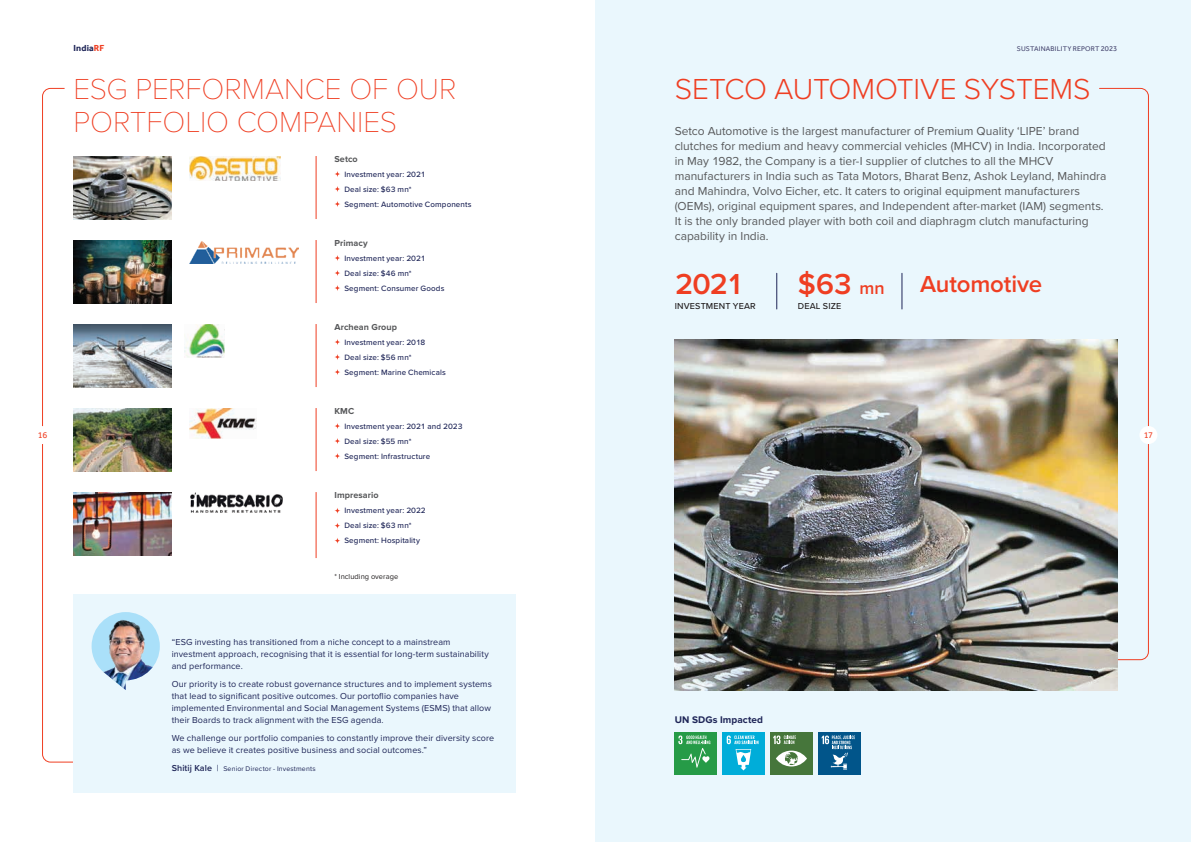
<style>
.page{position:relative;width:1191px;height:842px;background:#fff}
.page>*{position:absolute;margin:0;border:0;box-sizing:border-box;transform-origin:0 0}
.Headline__Level_1{font:100 30px/33px "Proxima Nova T";letter-spacing:-.005em;color:#ef3e22}
.Headline__Level_1-2{font:300 30px "Proxima Nova";letter-spacing:-.005em;color:#ef3e22}
.Call_Out_01{font:600 30px "Proxima Nova";letter-spacing:-.035em;color:#ef3e22}
.Call_Out_01-2{font:600 24px "Proxima Nova";letter-spacing:-.005em;color:#ef3e22}
.Body_Copy{font:12px/15px "Proxima Nova";color:#57585a}
.Body_Head_01{font:700 10px "Proxima Nova";letter-spacing:.005em;color:#1e2557}
.Body_Copy-2{font:9px/12px "Proxima Nova";letter-spacing:.01em;color:#1e2557}
.Headline__Level_2{font:700 9px "Proxima Nova";letter-spacing:.01em;color:#57585a}
.Call_Out_Copy{font:500 9px "Proxima Nova";letter-spacing:.02em;color:#231f20}
.t1{font:700 9px "Effra";letter-spacing:.015em;color:#1e2557}
.t2{font:9px "Effra";color:#ef3e22}
.Body_Copy-3{font:500 8px "Proxima Nova";letter-spacing:.015em;color:#1e2557}
.Footnote__Picture_Caption__Description{font:7.5px "Proxima Nova";letter-spacing:.01em;color:#231f20}
.Body_Copy-4{font:7px "Proxima Nova";letter-spacing:.02em;color:#1e2557}
.t3{font:7px "Effra";letter-spacing:.02em;color:#42426c}
.s1{color:#ef3e22}
.s2{font-size:7.5px}
.s3{font-weight:600;font-size:9px}
.s4{font-size:9px}
.s5{font-size:18px}
</style>
<div class="page">
<div style="left:595px;top:0;width:596px;height:842px;background:#eaf7fd"></div>
<svg style="left:1099px;top:88px;width:50px;height:572px"></svg>
<img style="left:190px;top:241px;width:108px;height:23px">
<img style="left:675px;top:339px;width:442px;height:351px">
<div style="left:674px;top:732px;width:42px;height:42px;background:#269b47"></div>
<svg style="left:678px;top:735px;width:32px;height:33px"></svg>
<div style="left:818px;top:732px;width:42px;height:42px;background:#01558a"></div>
<svg style="left:821px;top:735px;width:34px;height:35px"></svg>
<div style="left:770px;top:732px;width:42px;height:42px;background:#46763b"></div>
<svg style="left:776px;top:751px;width:31px;height:15px"></svg>
<svg style="left:773px;top:735px;width:23px;height:9px"></svg>
<hr style="left:776px;top:273px;width:1px;height:36px;background:#1e2557">
<hr style="left:901px;top:273px;width:1px;height:36px;background:#1e2557">
<img style="left:190px;top:156px;width:90px;height:24px">
<img style="left:184px;top:324px;width:40px;height:33px">
<img style="left:190px;top:408px;width:67px;height:30px">
<img style="left:190px;top:492px;width:93px;height:20px">
<img style="left:74px;top:156px;width:98px;height:63px">
<img style="left:74px;top:240px;width:98px;height:63px">
<hr style="left:316px;top:156px;width:1px;height:63px;background:#ef3e22">
<hr style="left:316px;top:240px;width:1px;height:63px;background:#ef3e22">
<hr style="left:316px;top:324px;width:1px;height:63px;background:#ef3e22">
<hr style="left:316px;top:408px;width:1px;height:63px;background:#ef3e22">
<hr style="left:316px;top:492px;width:1px;height:66px;background:#ef3e22">
<svg style="left:335px;top:171px;width:5px;height:6px"></svg>
<svg style="left:334px;top:186px;width:6px;height:6px"></svg>
<svg style="left:334px;top:201px;width:6px;height:6px"></svg>
<svg style="left:334px;top:255px;width:6px;height:6px"></svg>
<svg style="left:334px;top:270px;width:6px;height:6px"></svg>
<svg style="left:334px;top:285px;width:6px;height:6px"></svg>
<svg style="left:334px;top:339px;width:6px;height:6px"></svg>
<svg style="left:334px;top:354px;width:6px;height:6px"></svg>
<svg style="left:334px;top:369px;width:6px;height:6px"></svg>
<svg style="left:334px;top:423px;width:6px;height:6px"></svg>
<svg style="left:334px;top:438px;width:6px;height:6px"></svg>
<svg style="left:334px;top:453px;width:6px;height:6px"></svg>
<svg style="left:334px;top:508px;width:6px;height:6px"></svg>
<svg style="left:334px;top:523px;width:6px;height:6px"></svg>
<svg style="left:334px;top:538px;width:6px;height:6px"></svg>
<svg style="left:42px;top:88px;width:32px;height:675px"></svg>
<div style="left:74px;top:594px;width:442px;height:198px;background:#eaf7fd"></div>
<img style="left:92px;top:612px;width:68px;height:78px">
<div style="left:722px;top:732px;width:42px;height:42px;background:#00add9"></div>
<svg style="left:726px;top:735px;width:32px;height:35px"></svg>
<img style="left:74px;top:324px;width:98px;height:63px">
<img style="left:74px;top:408px;width:98px;height:63px">
<img style="left:74px;top:492px;width:98px;height:63px">
<div style="left:34px;top:426px;width:18px;height:18px;background:#fff;border-radius:50%"></div>
<div style="left:1139px;top:426px;width:18px;height:18px;background:#fff;border-radius:50%"></div>
<p class="t2" style="left:38px;top:430px;width:11px">16</p>
<p class="t1" style="left:74px;top:43px;width:32px">India<span class="s1">RF</span></p>
<p class="t3" style="left:1016px;top:44px;width:102px">SUSTAINABILITY REPORT <span class="s2">2023</span></p>
<p class="Headline__Level_1" style="left:74px;top:71px;width:384px">ESG PERFORMANCE OF OUR<br>PORTFOLIO COMPANIES</p>
<p class="Headline__Level_2" style="left:334px;top:154px;width:25px">Setco</p>
<p class="Body_Copy-3" style="left:344px;top:168px;width:83px">Investment year: 2021</p>
<p class="Body_Copy-3" style="left:344px;top:183px;width:69px">Deal size: $63 mn*</p>
<p class="Body_Copy-3" style="left:344px;top:198px;width:129px">Segment: Automotive Components</p>
<p class="Headline__Level_2" style="left:334px;top:238px;width:35px">Primacy</p>
<p class="Body_Copy-3" style="left:344px;top:252px;width:83px">Investment year: 2021</p>
<p class="Body_Copy-3" style="left:344px;top:267px;width:69px">Deal size: $46 mn*</p>
<p class="Body_Copy-3" style="left:344px;top:282px;width:101px">Segment: Consumer Goods</p>
<p class="Headline__Level_2" style="left:334px;top:322px;width:64px">Archean Group</p>
<p class="Body_Copy-3" style="left:344px;top:336px;width:82px">Investment year: 2018</p>
<p class="Body_Copy-3" style="left:344px;top:351px;width:69px">Deal size: $56 mn*</p>
<p class="Body_Copy-3" style="left:344px;top:366px;width:103px">Segment: Marine Chemicals</p>
<p class="Headline__Level_2" style="left:334px;top:406px;width:21px">KMC</p>
<p class="Body_Copy-3" style="left:344px;top:420px;width:120px">Investment year: 2021 and 2023</p>
<p class="Body_Copy-3" style="left:344px;top:435px;width:68px">Deal size: $55 mn*</p>
<p class="Body_Copy-3" style="left:344px;top:450px;width:87px">Segment: Infrastructure</p>
<p class="Headline__Level_2" style="left:334px;top:490px;width:46px">Impresario</p>
<p class="Body_Copy-3" style="left:344px;top:504px;width:83px">Investment year: 2022</p>
<p class="Body_Copy-3" style="left:344px;top:519px;width:69px">Deal size: $63 mn*</p>
<p class="Body_Copy-3" style="left:344px;top:534px;width:77px">Segment: Hospitality</p>
<p class="Footnote__Picture_Caption__Description" style="left:334px;top:571px;width:65px">* Including overage</p>
<p class="Body_Copy-2" style="left:172px;top:636px;width:318px">“ESG investing has transitioned from a niche concept to a mainstream investment approach, recognising that it is essential for long-term sustainability and performance.</p>
<p class="Body_Copy-2" style="left:172px;top:678px;width:322px">Our priority is to create robust governance structures and to implement systems that lead to significant positive outcomes. Our portoflio companies have implemented Environmental and Social Management Systems (ESMS) that allow their Boards to track alignment with the ESG agenda.</p>
<p class="Body_Copy-2" style="left:172px;top:732px;width:324px">We challenge our portfolio companies to constantly improve their diversity score as we believe it creates positive business and social outcomes.”</p>
<p class="Body_Copy-4" style="left:172px;top:763px;width:145px"><span class="s3">Shitij Kale</span> <span class="s4">|</span> Senior Director - Investments</p>
<p class="Headline__Level_1-2" style="left:675px;top:67px;width:417px">SETCO AUTOMOTIVE SYSTEMS</p>
<p class="Body_Copy" style="left:675px;top:123px;width:433px">Setco Automotive is the largest manufacturer of Premium Quality ‘LIPE’ brand clutches for medium and heavy commercial vehicles (MHCV) in India. Incorporated in May 1982, the Company is a tier-I supplier of clutches to all the MHCV manufacturers in India such as Tata Motors, Bharat Benz, Ashok Leyland, Mahindra and Mahindra, Volvo Eicher, etc. It caters to original equipment manufacturers (OEMs), original equipment spares, and Independent after-market (IAM) segments.<br>It is the only branded player with both coil and diaphragm clutch manufacturing capability in India.</p>
<p class="Call_Out_01" style="left:675px;top:261px;width:71px">2021</p>
<p class="Call_Out_Copy" style="left:675px;top:299px;width:83px">INVESTMENT YEAR</p>
<p class="Call_Out_01" style="left:798px;top:262px;width:88px">$63 <span class="s5">mn</span></p>
<p class="Call_Out_01-2" style="left:920px;top:266px;width:124px">Automotive</p>
<p class="Call_Out_Copy" style="left:798px;top:299px;width:45px">DEAL SIZE</p>
<p class="Body_Head_01" style="left:675px;top:714px;width:90px">UN SDGs Impacted</p>
<p class="t2" style="left:1143px;top:430px;width:11px">17</p>
</div>
